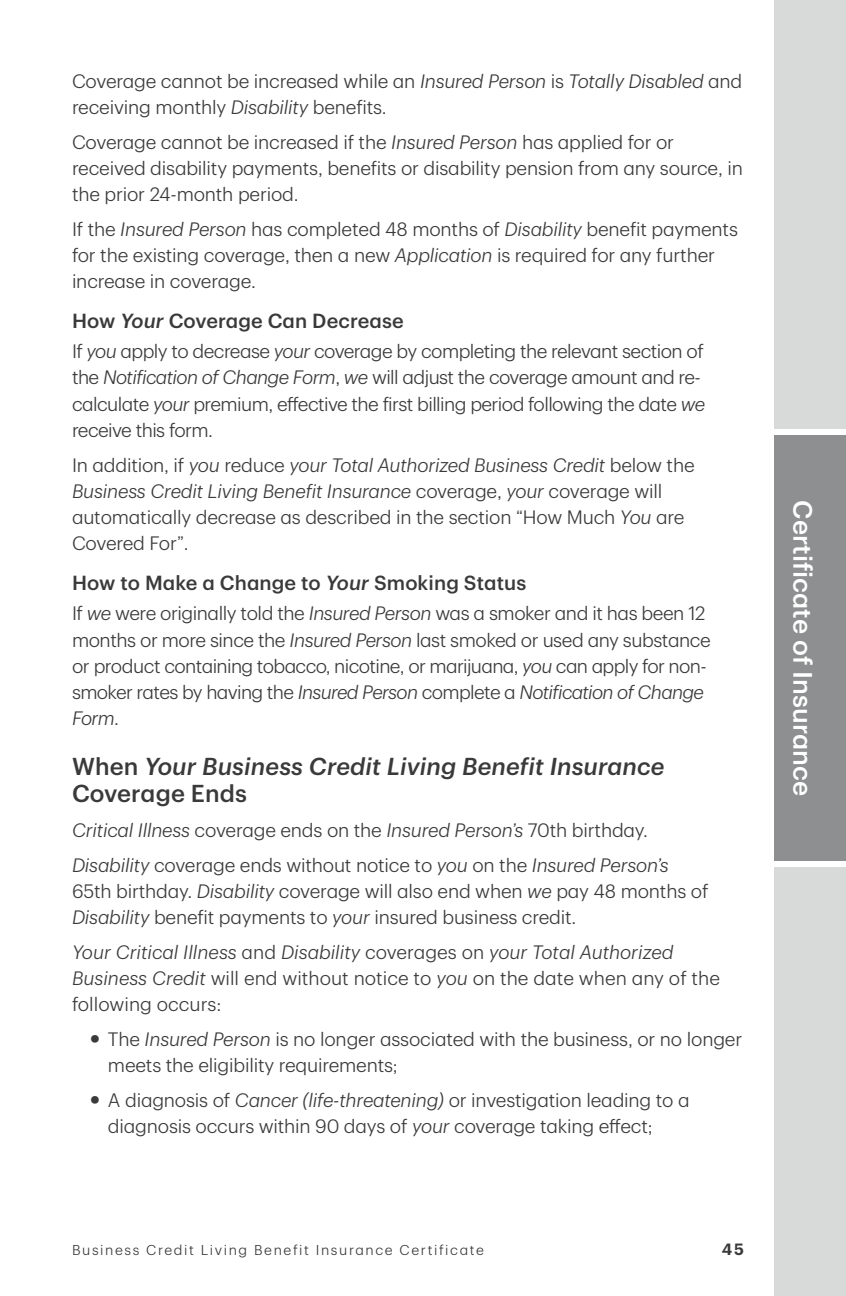
<style>
.page{position:relative;width:846px;height:1296px;background:#fff}
.page>*{position:absolute;margin:0;border:0;box-sizing:border-box;transform-origin:0 0}
.t1{font:500 26px "TD Graphik";color:#fff}
.t2{font:italic 500 24px/27.2px "TD Graphik";letter-spacing:.005em;color:#393a39}
.t3{font:500 20px "TD Graphik";letter-spacing:.005em;color:#393a39}
.t4{font:300 19px/26.2px "TD Graphik";letter-spacing:-.01em;color:#393a39}
.t5{font:300 19px/26.2px "TD Graphik";letter-spacing:-.03em;color:#393a39}
.t6{font:italic 300 19px "TD Graphik";letter-spacing:-.01em;color:#393a39}
.t7{font:600 16px "TD Graphik";color:#393a39}
.t8{font:300 14px "TD Graphik";letter-spacing:.115em;color:#393a39}
.s1{font-style:italic}
.s2{font-style:normal}
.s3{font-weight:500;font-size:30px}
</style>
<div class="page">
<div style="left:774px;top:432px;width:72px;height:432px;background:#8e8f90"></div>
<div style="left:774px;top:864px;width:72px;height:432px;background:#d8d9d9"></div>
<div style="left:774px;top:0;width:72px;height:432px;background:#d8d9d9"></div>
<div style="left:774px;top:429px;width:72px;height:6px;background:#fff"></div>
<div style="left:774px;top:861px;width:72px;height:6px;background:#fff"></div>
<p class="t4" style="left:72px;top:66px;width:672px">Coverage cannot be increased while an <span class="s1">Insured Person</span> is <span class="s1">Totally Disabled</span> and receiving monthly <span class="s1">Disability</span> benefits.</p>
<p class="t4" style="left:72px;top:127px;width:673px">Coverage cannot be increased if the <span class="s1">Insured Person</span> has applied for or received disability payments, benefits or disability pension from any source, in the prior 24-month period.</p>
<p class="t4" style="left:72px;top:214px;width:668px">If the <span class="s1">Insured Person</span> has completed 48 months of <span class="s1">Disability</span> benefit payments for the existing coverage, then a new <span class="s1">Application</span> is required for any further increase in coverage.</p>
<h4 class="t3" style="left:72px;top:305px;width:333px">How <span class="s1">Your</span> Coverage Can Decrease</h4>
<p class="t5" style="left:72px;top:337px;width:635px">If <span class="s1">you</span> apply to decrease <span class="s1">your</span> coverage by completing the relevant section of the <span class="s1">Notification of Change Form</span>, <span class="s1">we</span> will adjust the coverage amount and re&shy;calculate <span class="s1">your</span> premium, effective the first billing period following the date <span class="s1">we </span>receive this form.</p>
<p class="t4" style="left:72px;top:450px;width:624px">In addition, if <span class="s1">you</span> reduce <span class="s1">your Total Authorized Business Credit</span> below the <span class="s1">Business Credit Living Benefit Insurance</span> coverage, <span class="s1">your</span> coverage will automatically decrease as described in the section “How Much <span class="s1">You</span> are Covered For”.</p>
<h4 class="t3" style="left:72px;top:567px;width:456px">How to Make a Change to <span class="s1">Your</span> Smoking Status</h4>
<p class="t4" style="left:72px;top:599px;width:640px">If <span class="s1">we</span> were originally told the <span class="s1">Insured Person</span> was a smoker and it has been 12 months or more since the <span class="s1">Insured Person</span> last smoked or used any substance or product containing tobacco, nicotine, or marijuana, <span class="s1">you</span> can apply for non&shy;smoker rates by having the <span class="s1">Insured Person</span> complete a <span class="s1">Notification of Change Form</span>.</p>
<h3 class="t2" style="left:72px;top:750px;width:594px"><span class="s2">When</span> Your Business Credit Living Benefit Insurance<br><span class="s2">Coverage Ends</span></h3>
<p class="t6" style="left:72px;top:816px;width:578px">Critical Illness <span class="s2">coverage ends on the</span> Insured Person’s <span class="s2">70th birthday.</span></p>
<p class="t4" style="left:72px;top:850px;width:638px"><span class="s1">Disability</span> coverage ends without notice to <span class="s1">you</span> on the <span class="s1">Insured Person’s<br></span>65th birthday. <span class="s1">Disability</span> coverage will also end when <span class="s1">we</span> pay 48 months of<br><span class="s1">Disability</span> benefit payments to <span class="s1">your</span> insured business credit.</p>
<p class="t4" style="left:72px;top:937px;width:650px"><span class="s1">Your Critical Illness</span> and <span class="s1">Disability</span> coverages on <span class="s1">your Total Authorized<br>Business Credit</span> will end without notice to <span class="s1">you</span> on the date when any of the following occurs:</p>
<p class="t4" style="left:108px;top:1024px;width:636px;text-indent:-18px"><span class="s3">•</span> The <span class="s1">Insured Person</span> is no longer associated with the business, or no longer meets the eligibility requirements;</p>
<p class="t4" style="left:108px;top:1086px;width:583px;text-indent:-18px"><span class="s3">•</span> A diagnosis of <span class="s1">Cancer (life-threatening)</span> or investigation leading to a diagnosis occurs within 90 days of <span class="s1">your</span> coverage taking effect;</p>
<p class="t8" style="left:72px;top:1240px;width:414px">Busine ss Credit Living Benefit Insurance Cer tificate</p>
<p class="t7" style="left:722px;top:1237px;width:24px">45</p>
<h1 class="t1" style="left:823px;top:500px;width:297px;rotate:90deg">Certificate of Insurance</h1>
</div>
